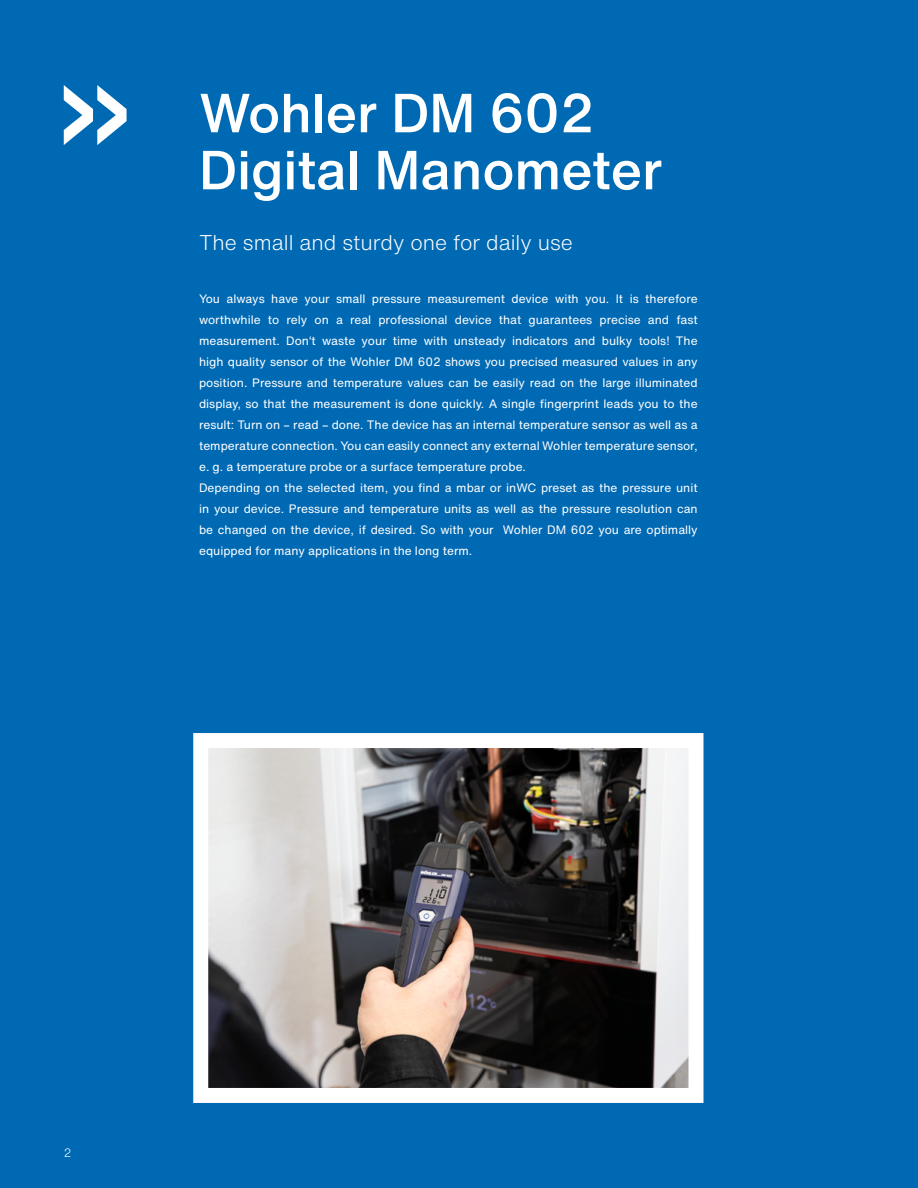
<style>
.page{position:relative;width:918px;height:1188px;background:#0069b4}
.page>*{position:absolute;margin:0;border:0;box-sizing:border-box;transform-origin:0 0}
.t1{font:500 54px/57px "Helvetica Now Text";color:#fff}
.t2{font:300 21px "Helvetica Now Text";color:#fff}
.t3{font:12px/21px "Helvetica Now Text";color:#fff}
.t4{font:300 12px "Helvetica Now Text";color:#fff}
</style>
<div class="page">
<svg style="left:64px;top:85px;width:63px;height:60px"></svg>
<img style="left:209px;top:749px;width:478px;height:338px">
<div style="left:193px;top:733px;width:510px;height:370px;border:15px solid #fff"></div>
<h1 class="t1" style="left:199px;top:83px;width:465px">Wohler DM 602<br>Digital Manometer</h1>
<h2 class="t2" style="left:199px;top:227px;width:375px">The small and sturdy one for daily use</h2>
<p class="t3" style="left:199px;top:288px;width:500px">You always have your small pressure measurement device with you. It is therefore worthwhile to rely on a real professional device that guarantees precise and fast measurement. Don‘t waste your time with unsteady indicators and bulky tools! The high quality sensor of the Wohler DM 602 shows you precised measured values in any position. Pressure and temperature values can be easily read on the large illuminated display, so that the measurement is done quickly. A single fingerprint leads you to the result: Turn on – read – done. The device has an internal temperature sensor as well as a temperature connection. You can easily connect any external Wohler temperature sensor, e. g. a temperature probe or a surface temperature probe.<br>Depending on the selected item, you find a mbar or inWC preset as the pressure unit in your device. Pressure and temperature units as well as the pressure resolution can be changed on the device, if desired. So with your Wohler DM 602 you are optimally equipped for many applications in the long term.</p>
<p class="t4" style="left:64px;top:1143px;width:9px">2</p>
</div>
